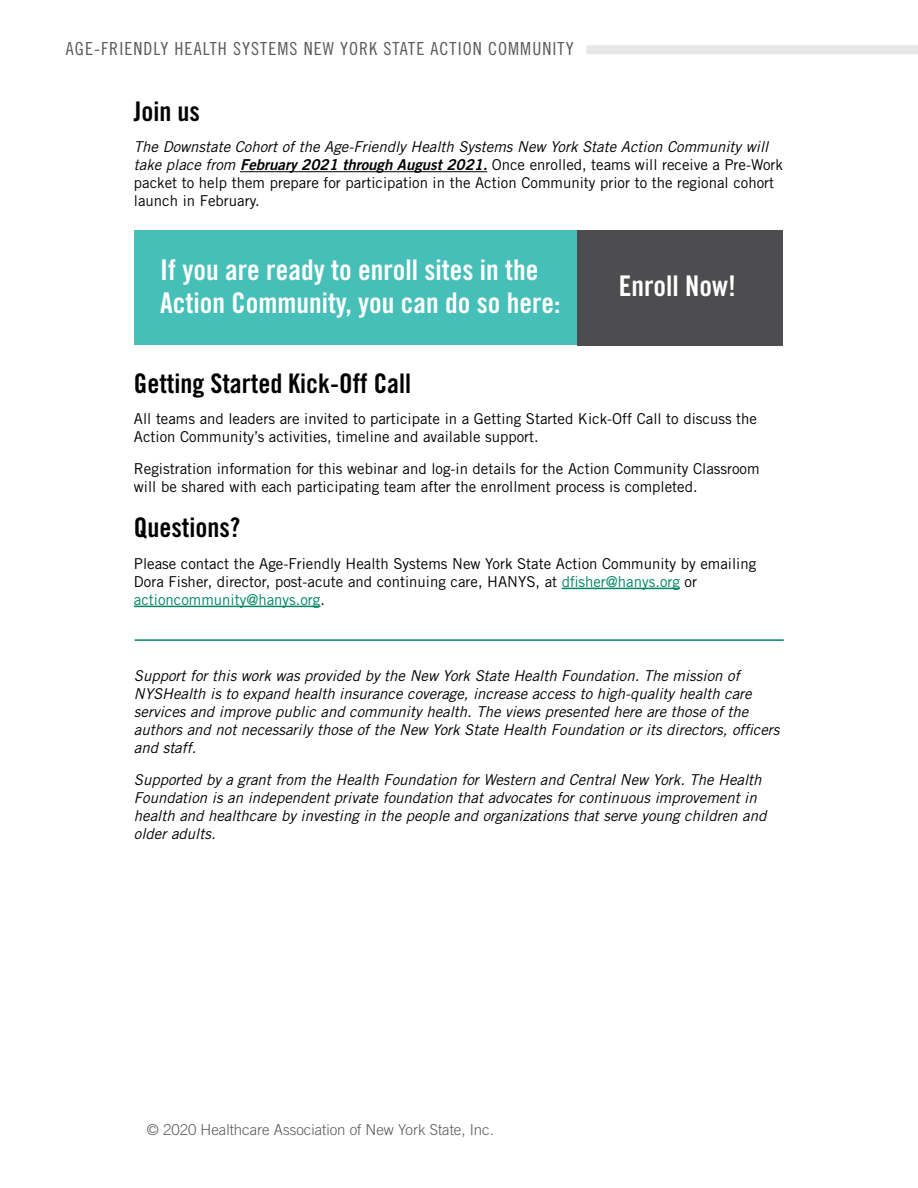
<style>
.page{position:relative;width:918px;height:1188px;background:#fff}
.page>*{position:absolute;margin:0;border:0;box-sizing:border-box;transform-origin:0 0}
.t1{font:28.5px/33px "Trade Gothic LT Std Bd Cn 20";color:#fff}
.t2{font:27px "Trade Gothic LT Std Bd Cn 20";color:#000}
.t3{font:18px "Trade Gothic LT Std Cn 18";letter-spacing:.06em;color:#58595b}
.t4{font:15px/18px "Trade Gothic LT Std";color:#000}
.t5{font:italic 15px/18px "Trade Gothic LT Std";color:#000}
.t6{font:300 15px "Trade Gothic LT Std";color:#58595b}
.s1{font-style:italic}
.s2{font-family:"Trade Gothic LT Std Bd 2 Obl"}
.s3{font-weight:700;font-style:italic}
.s4{color:#008465}
</style>
<div class="page">
<div style="left:586px;top:45px;width:332px;height:9px;background:#e6e7e8"></div>
<hr style="left:240px;top:171px;width:247px;height:1px;background:#000">
<hr style="left:562px;top:588px;width:118px;height:1px;background:#008465">
<hr style="left:134px;top:606px;width:186px;height:1px;background:#008465">
<hr style="left:135px;top:639px;width:649px;height:2px;background:#008465">
<div style="left:135px;top:230px;width:647px;height:115px;background:#46bfb8"></div>
<div style="left:578px;top:230px;width:205px;height:116px;background:#4d4d4f"></div>
<p class="t3" style="left:66px;top:38px;width:509px">AGE-FRIENDLY HEALTH SYSTEMS NEW YORK STATE ACTION COMMUNITY</p>
<h2 class="t2" style="left:134px;top:95px;width:67px">Join us</h2>
<p class="t4" style="left:134px;top:138px;width:651px"><span class="s1">The Downstate Cohort of the Age-Friendly Health Systems New York State Action Community will take place from</span> <span class="s2">February 2021 through August 2021</span><span class="s3">.</span> Once enrolled, teams will receive a Pre-Work packet to help them prepare for participation in the Action Community prior to the regional cohort launch in February.</p>
<h1 class="t1" style="left:160px;top:253px;width:594px">If you are ready to enroll sites in the<br>Action Community, you can do so here: <sup>Enroll</sup> <sup>Now!</sup></h1>
<h1 class="t1" style="left:619px;top:270px;width:119px">Enroll Now!</h1>
<h2 class="t2" style="left:134px;top:366px;width:279px">Getting Started Kick-Off Call</h2>
<p class="t4" style="left:134px;top:409px;width:625px">All teams and leaders are invited to participate in a Getting Started Kick-Off Call to discuss the<br>Action Community’s activities, timeline and available support.</p>
<p class="t4" style="left:134px;top:459px;width:627px">Registration information for this webinar and log-in details for the Action Community Classroom will be shared with each participating team after the enrollment process is completed.</p>
<h2 class="t2" style="left:134px;top:511px;width:108px">Questions?</h2>
<p class="t4" style="left:134px;top:554px;width:624px">Please contact the Age-Friendly Health Systems New York State Action Community by emailing<br>Dora Fisher, director, post-acute and continuing care, HANYS, at <span class="s4">dfisher@hanys.org</span> or <span class="s4">actioncommunity@hanys.org</span>.</p>
<p class="t5" style="left:134px;top:667px;width:647px">Support for this work was provided by the New York State Health Foundation. The mission of NYSHealth is to expand health insurance coverage, increase access to high-quality health care services and improve public and community health. The views presented here are those of the authors and not necessarily those of the New York State Health Foundation or its directors, officers and staff.</p>
<p class="t5" style="left:134px;top:771px;width:634px">Supported by a grant from the Health Foundation for Western and Central New York. The Health Foundation is an independent private foundation that advocates for continuous improvement in health and healthcare by investing in the people and organizations that serve young children and older adults.</p>
<p class="t6" style="left:147px;top:1121px;width:349px">© 2020 Healthcare Association of New York State, Inc.</p>
</div>
